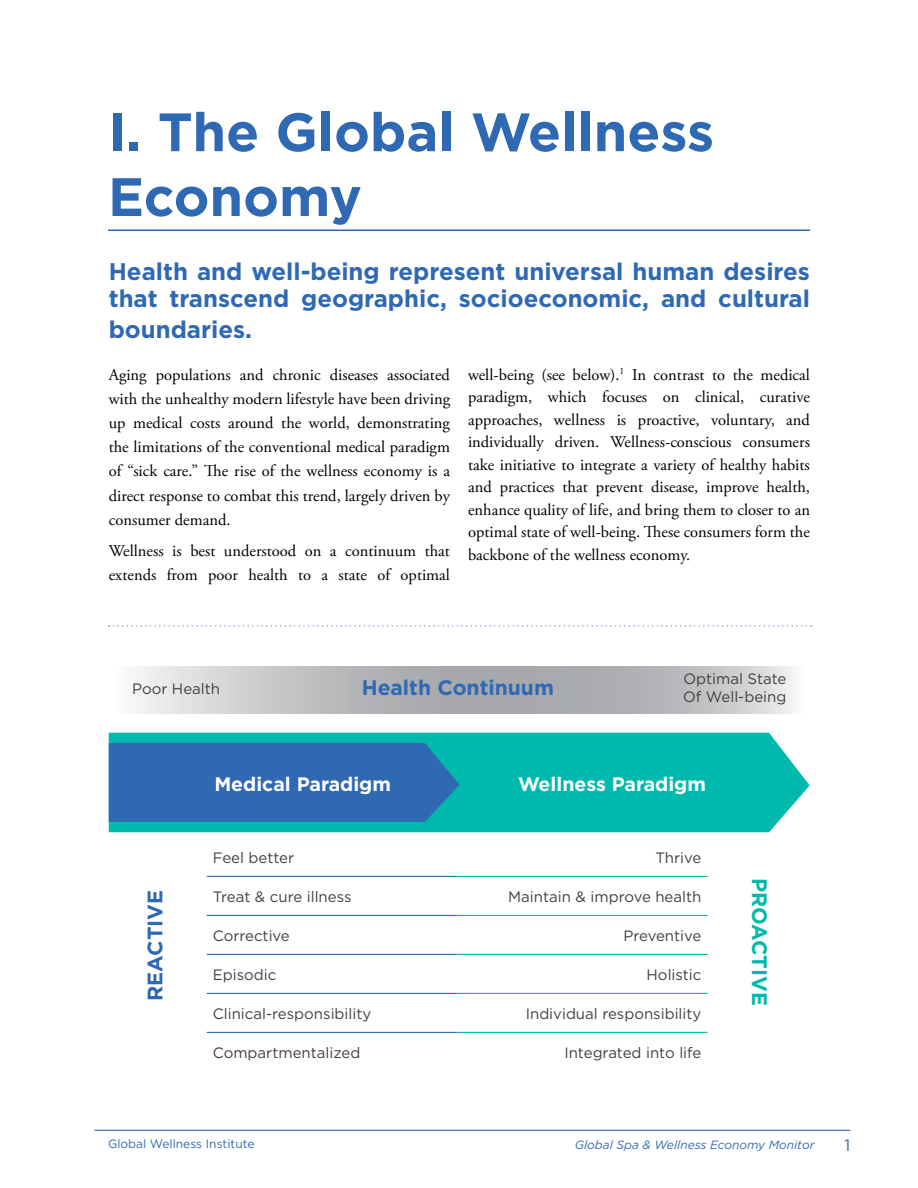
<style>
.page{position:relative;width:918px;height:1188px;background:#fff}
.page>*{position:absolute;margin:0;border:0;box-sizing:border-box;transform-origin:0 0}
.t1{font:700 54px/64.8px "Gotham";color:#3069b3}
.t2{font:700 24px/27px "Gotham";color:#3069b3}
.t3{font:700 21px "Gotham";color:#3069b3}
.t4{font:700 21px "Gotham";color:#00b9ad}
.t5{font:700 19.5px "Gotham";color:#fff}
.t6{font:16.5px/22.5px "Adobe Garamond Pro";color:#000;text-align:justify}
.t7{font:16.5px "Gotham";color:#3069b3}
.t8{font:15px/18px "Gotham";color:#414042}
.t9{font:italic 12px "Gotham";color:#3069b3}
.t10{font:12px "Gotham";color:#3069b3}
</style>
<div class="page">
<hr style="left:94px;top:1130px;width:756px;height:1px;background:#3069b3">
<div style="left:109px;top:733px;width:701px;height:99px;background:#00b9ad"></div>
<div style="left:109px;top:743px;width:351px;height:79px;background:#3069b3"></div>
<hr style="left:108px;top:229px;width:702px;height:2px;background:#3069b3">
<svg style="left:136px;top:667px;width:658px;height:47px;background:#bdbfc1"></svg>
<hr style="left:207px;top:876px;width:250px;height:1px;background:#3069b3">
<hr style="left:207px;top:915px;width:250px;height:1px;background:#3069b3">
<hr style="left:207px;top:954px;width:250px;height:1px;background:#3069b3">
<hr style="left:207px;top:993px;width:250px;height:1px;background:#3069b3">
<hr style="left:207px;top:1032px;width:250px;height:1px;background:#3069b3">
<hr style="left:457px;top:876px;width:250px;height:1px;background:#00b9ad">
<hr style="left:457px;top:915px;width:250px;height:1px;background:#00b9ad">
<hr style="left:457px;top:954px;width:250px;height:1px;background:#00b9ad">
<hr style="left:457px;top:993px;width:250px;height:1px;background:#00b9ad">
<hr style="left:457px;top:1032px;width:250px;height:1px;background:#00b9ad">
<svg style="left:109px;top:625px;width:703px;height:2px"></svg>
<h1 class="t1" style="left:108px;top:99px;width:608px">I. The Global Wellness<br>Economy</h1>
<h2 class="t2" style="left:109px;top:257px;width:703px">Health and well-being represent universal human desires that transcend geographic, socioeconomic, and cultural</h2>
<h2 class="t2" style="left:109px;top:316px;width:145px">boundaries.</h2>
<p class="t6" style="left:468px;top:364px;width:344px">well-being (see below).<sup>1</sup> In contrast to the medical paradigm, which focuses on clinical, curative approaches, wellness is proactive, voluntary, and individually driven. Wellness-conscious consumers take initiative to integrate a variety of healthy habits and practices that prevent disease, improve health, enhance quality of life, and bring them to closer to an optimal state of well-being. These consumers form the backbone of the wellness economy.</p>
<p class="t6" style="left:109px;top:363px;width:343px;line-height:24.3px">Aging populations and chronic diseases associated with the unhealthy modern lifestyle have been driving up medical costs around the world, demonstrating the limitations of the conventional medical paradigm of “sick care.” The rise of the wellness economy is a direct response to combat this trend, largely driven by consumer demand.</p>
<p class="t6" style="left:109px;top:539px;width:343px;line-height:24.3px">Wellness is best understood on a continuum that extends from poor health to a state of optimal</p>
<p class="t8" style="left:132px;top:680px;width:90px">Poor Health</p>
<p class="t3" style="left:362px;top:674px;width:194px">Health Continuum</p>
<p class="t8" style="left:683px;top:669px;width:105px">Optimal State<br>Of Well-being</p>
<p class="t5" style="left:214px;top:771px;width:178px">Medical Paradigm</p>
<p class="t5" style="left:518px;top:771px;width:189px">Wellness Paradigm</p>
<p class="t8" style="left:213px;top:848px;width:83px">Feel better</p>
<p class="t8" style="left:655px;top:848px;width:47px">Thrive</p>
<p class="t8" style="left:213px;top:887px;width:140px">Treat &amp; cure illness</p>
<p class="t8" style="left:508px;top:887px;width:195px">Maintain &amp; improve health</p>
<p class="t8" style="left:213px;top:926px;width:79px">Corrective</p>
<p class="t8" style="left:623px;top:926px;width:79px">Preventive</p>
<p class="t8" style="left:213px;top:965px;width:65px">Episodic</p>
<p class="t8" style="left:647px;top:965px;width:56px">Holistic</p>
<p class="t8" style="left:213px;top:1004px;width:160px">Clinical-responsibility</p>
<p class="t8" style="left:526px;top:1004px;width:177px">Individual responsibility</p>
<p class="t8" style="left:213px;top:1043px;width:149px">Compartmentalized</p>
<p class="t8" style="left:564px;top:1043px;width:139px">Integrated into life</p>
<p class="t3" style="left:141px;top:1001px;width:112px;rotate:-90deg">REACTIVE</p>
<p class="t4" style="left:774px;top:878px;width:129px;rotate:90deg">PROACTIVE</p>
<p class="t10" style="left:108px;top:1136px;width:148px">Global Wellness Institute</p>
<p class="t9" style="left:575px;top:1137px;width:241px">Global Spa &amp; Wellness Economy Monitor</p>
<p class="t7" style="left:845px;top:1135px;width:7px">1</p>
</div>
